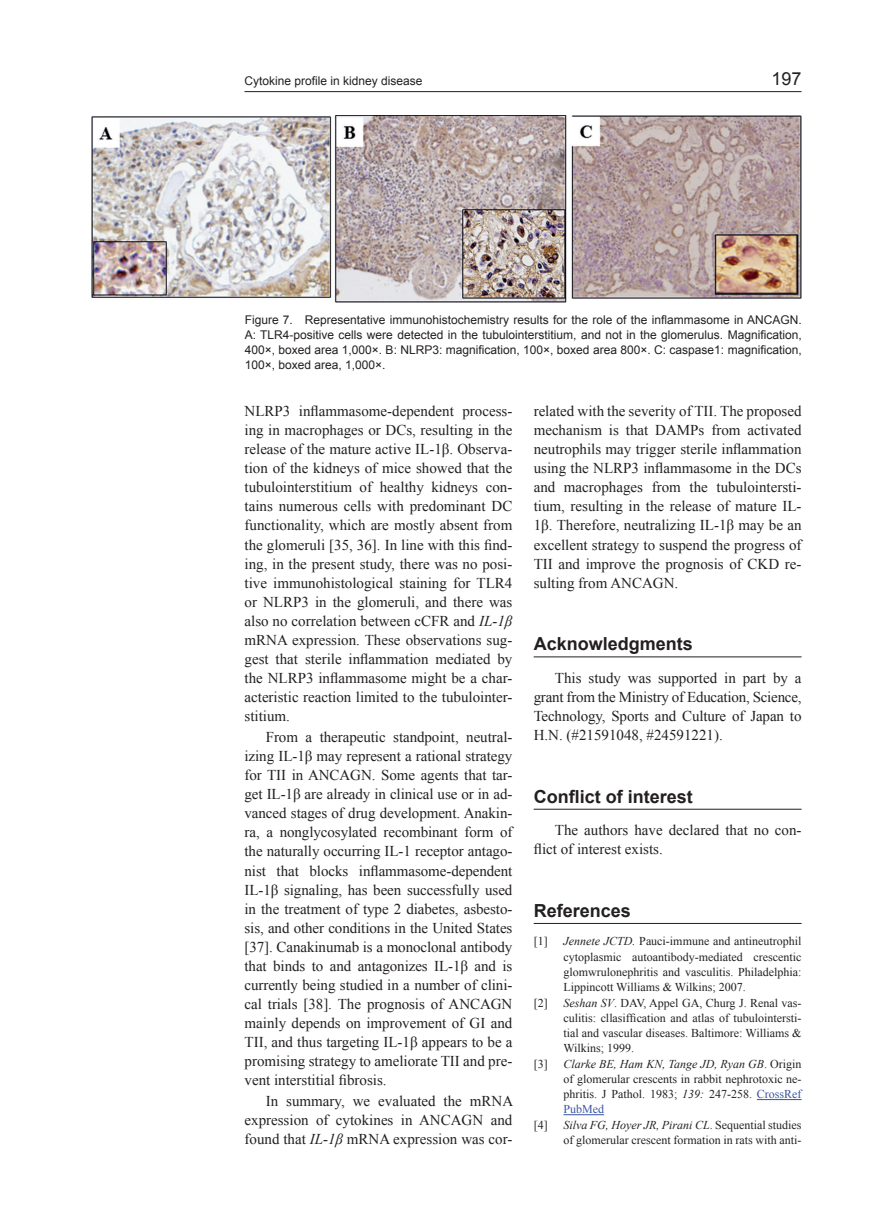
<style>
.page{position:relative;width:893px;height:1212px;background:#fff}
.page>*{position:absolute;margin:0;border:0;box-sizing:border-box;transform-origin:0 0}
.t1{font:700 18px "Arial";color:#231f20}
.t2{font:18px "Arial";color:#231f20}
.t3{font:15px/19px "Times New Roman";color:#231f20;text-align:justify}
.t4{font:12px/15.1px "Times New Roman";color:#231f20;text-align:justify}
.t5{font:12px/15.1px "Arial";color:#231f20;text-align:justify}
.s1{font-style:italic}
.s2{color:#3853a3}
</style>
<div class="page">
<hr style="left:244px;top:91px;width:557px;height:1px;background:#231f20">
<hr style="left:534px;top:657px;width:267px;height:1px;background:#231f20">
<hr style="left:534px;top:809px;width:267px;height:1px;background:#231f20">
<hr style="left:534px;top:923px;width:267px;height:1px;background:#231f20">
<hr style="left:757px;top:1099px;width:44px;height:1px;background:#3853a3">
<hr style="left:563px;top:1114px;width:41px;height:1px;background:#3853a3">
<img style="left:92px;top:115px;width:709px;height:187px">
<p class="t5" style="left:244px;top:73px;width:180px">Cytokine profile in kidney disease</p>
<p class="t2" style="left:771px;top:67px;width:32px">197</p>
<p class="t5" style="left:245px;top:312px;width:559px">Figure 7. Representative immunohistochemistry results for the role of the inflammasome in ANCAGN.<br>A: TLR4-positive cells were detected in the tubulointerstitium, and not in the glomerulus. Magnification, 400×, boxed area 1,000×. B: NLRP3: magnification, 100×, boxed area 800×. C: caspase1: magnification, 100×, boxed area, 1,000×.</p>
<p class="t3" style="left:244px;top:401px;width:269px">NLRP3 inflammasome-dependent process&shy;ing in macrophages or DCs, resulting in the release of the mature active IL-1β. Observa&shy;tion of the kidneys of mice showed that the tubulointerstitium of healthy kidneys con&shy;tains numerous cells with predominant DC functionality, which are mostly absent from the glomeruli [35, 36]. In line with this find&shy;ing, in the present study, there was no posi&shy;tive immunohistological staining for TLR4 or NLRP3 in the glomeruli, and there was also no correlation between cCFR and <span class="s1">IL-1β </span>mRNA expression. These observations sug&shy;gest that sterile inflammation mediated by the NLRP3 inflammasome might be a char&shy;acteristic reaction limited to the tubulointer&shy;stitium.</p>
<p class="t3" style="left:244px;top:727px;width:269px;text-indent:21px">From a therapeutic standpoint, neutral&shy;izing IL-1β may represent a rational strategy for TII in ANCAGN. Some agents that tar&shy;get IL-1β are already in clinical use or in ad&shy;vanced stages of drug development. Anakin&shy;ra, a nonglycosylated recombinant form of the naturally occurring IL-1 receptor antago&shy;nist that blocks inflammasome-dependent IL-1β signaling, has been successfully used in the treatment of type 2 diabetes, asbesto&shy;sis, and other conditions in the United States [37]. Canakinumab is a monoclonal antibody that binds to and antagonizes IL-1β and is currently being studied in a number of clini&shy;cal trials [38]. The prognosis of ANCAGN mainly depends on improvement of GI and TII, and thus targeting IL-1β appears to be a promising strategy to ameliorate TII and pre&shy;vent interstitial fibrosis.</p>
<p class="t3" style="left:244px;top:1091px;width:270px;text-indent:21px">In summary, we evaluated the mRNA expression of cytokines in ANCAGN and found that <span class="s1">IL-1β</span> mRNA expression was cor-</p>
<p class="t3" style="left:534px;top:401px;width:269px">related with the severity of TII. The proposed mechanism is that DAMPs from activated neutrophils may trigger sterile inflammation using the NLRP3 inflammasome in the DCs and macrophages from the tubulointersti&shy;tium, resulting in the release of mature IL-1β. Therefore, neutralizing IL-1β may be an excellent strategy to suspend the progress of TII and improve the prognosis of CKD re&shy;sulting from ANCAGN.</p>
<p class="t1" style="left:534px;top:632px;width:161px">Acknowledgments</p>
<p class="t3" style="left:534px;top:668px;width:269px;text-indent:21px">This study was supported in part by a grant from the Ministry of Education, Science, Technology, Sports and Culture of Japan to H.N. (#21591048, #24591221).</p>
<p class="t1" style="left:534px;top:784px;width:161px">Conflict of interest</p>
<p class="t3" style="left:534px;top:820px;width:269px;text-indent:21px">The authors have declared that no con&shy;flict of interest exists.</p>
<p class="t1" style="left:534px;top:898px;width:99px">References</p>
<p class="t4" style="left:534px;top:934px;width:15px">[1]</p>
<p class="t4" style="left:563px;top:934px;width:240px"><span class="s1">Jennete JCTD.</span> Pauci-immune and antineutrophil cytoplasmic autoantibody-mediated crescentic glomwrulonephritis and vasculitis. Philadelphia:<br>Lippincott Williams &amp; Wilkins; 2007.</p>
<p class="t4" style="left:534px;top:995px;width:15px">[2]</p>
<p class="t4" style="left:563px;top:995px;width:240px"><span class="s1">Seshan SV</span>. DAV, Appel GA, Churg J. Renal vas&shy;culitis: cllasiffication and atlas of tubulointersti&shy;tial and vascular diseases. Baltimore: Williams &amp; Wilkins; 1999.</p>
<p class="t4" style="left:534px;top:1056px;width:15px">[3]</p>
<p class="t4" style="left:563px;top:1056px;width:240px"><span class="s1">Clarke BE, Ham KN, Tange JD, Ryan GB</span>. Origin of glomerular crescents in rabbit nephrotoxic ne&shy;phritis. J Pathol. 1983; <span class="s1">139:</span> 247-258. <span class="s2">CrossRef PubMed</span></p>
<p class="t4" style="left:534px;top:1117px;width:15px">[4]</p>
<p class="t4" style="left:563px;top:1117px;width:240px"><span class="s1">Silva FG, Hoyer JR, Pirani CL</span>. Sequential studies of glomerular crescent formation in rats with anti-</p>
</div>
